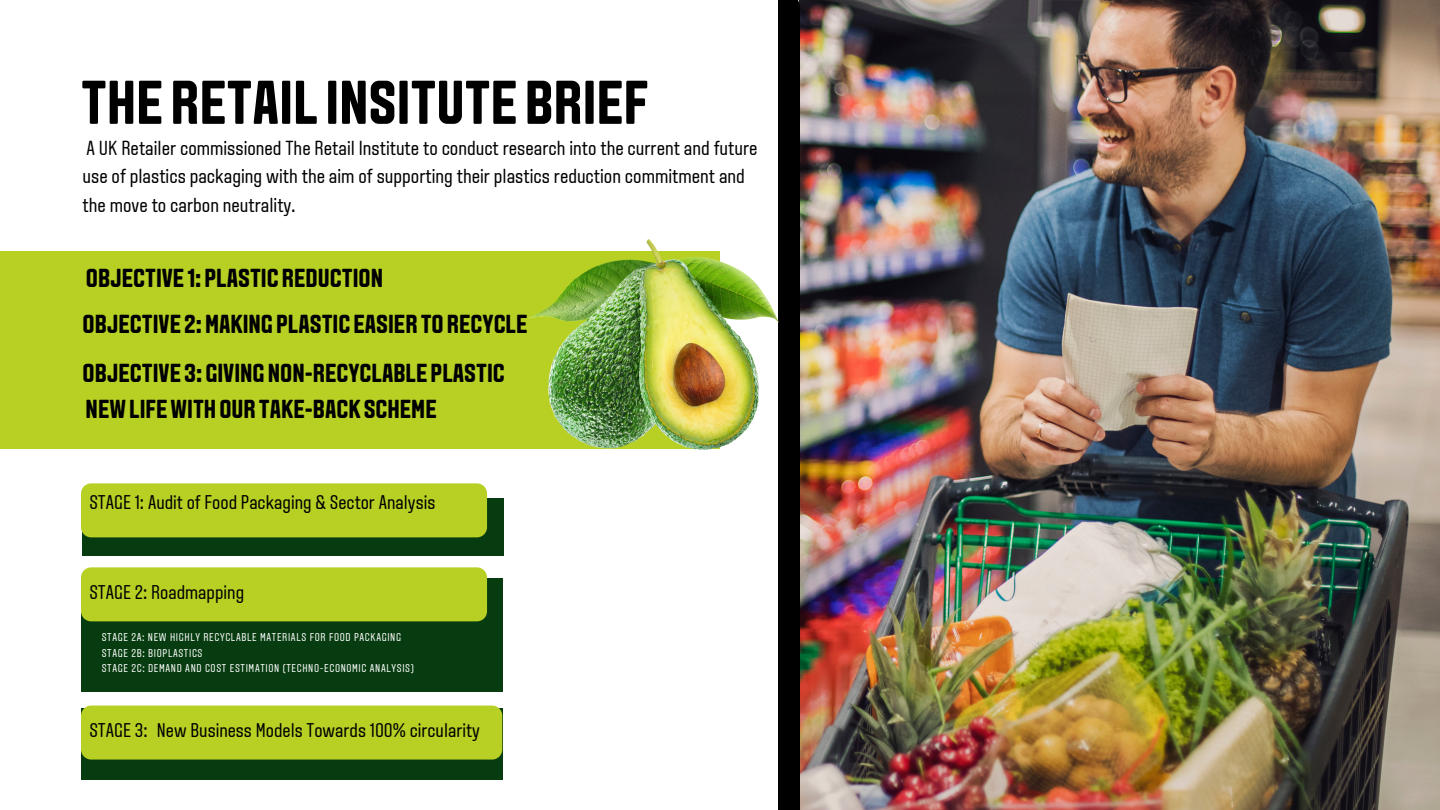
<style>
.page{position:relative;width:1440px;height:810px;background:#fff}
.page>*{position:absolute;margin:0;border:0;box-sizing:border-box;transform-origin:0 0}
.t1{font:700 61.6px "Aveny TLBU";color:#000}
.t2{font:700 26px/46.3px "Aveny TLBU";color:#000}
.t3{font:20.4px/28.5px "Aveny TLBU";color:#000}
.t4{font:19.9px "Aveny TLBU";color:#000}
.t5{font:11.3px/15.6px "Aveny TLBU";letter-spacing:.055em;color:#fff}
</style>
<div class="page">
<img style="left:800px;top:0;width:640px;height:810px">
<div style="left:82px;top:498px;width:421px;height:58px;background:#073c10"></div>
<div style="left:81px;top:483px;width:406px;height:54px;background:#b8cf24;border-radius:10px"></div>
<div style="left:82px;top:578px;width:421px;height:113px;background:#073c10"></div>
<div style="left:81px;top:567px;width:406px;height:54px;background:#b8cf24;border-radius:10px"></div>
<div style="left:81px;top:708px;width:421px;height:72px;background:#073c10"></div>
<div style="left:81px;top:706px;width:421px;height:54px;background:#b8cf24;border-radius:10px"></div>
<div style="left:779px;top:0;width:21px;height:810px;background:#000"></div>
<div style="left:0;top:251px;width:720px;height:198px;background:#b8cf24"></div>
<img style="left:528px;top:240px;width:251px;height:210px">
<h1 class="t1" style="left:81px;top:78px;width:569px">THERETAIL INSITUTE BRIEF</h1>
<p class="t3" style="left:83px;top:136px;width:676px">A UK Retailer commissioned The Retail Institute to conduct research into the current and future use of plastics packaging with the aim of supporting their plastics reduction commitment and the move to carbon neutrality.</p>
<p class="t2" style="left:83px;top:257px;width:446px">OBJECTIVE 1: PLASTICREDUCTION<br>OBJECTIVE 2:MAKING PLASTIC EASIERTORECYCLE</p>
<p class="t2" style="left:83px;top:357px;width:424px;line-height:36.3px">OBJECTIVE 3: GIVINGNON-RECYCLABLE PLASTIC<br>NEWLIFEWITHOURTAKE-BACKSCHEME</p>
<p class="t4" style="left:89px;top:494px;width:347px">STAGE 1: Audit of Food Packaging &amp; Sector Analysis</p>
<p class="t4" style="left:89px;top:584px;width:156px">STAGE 2: Roadmapping</p>
<p class="t5" style="left:102px;top:630px;width:314px">STAGE 2A: NEW HIGHLY RECYCLABLE MATERIALS FOR FOOD PACKAGING<br>STAGE 2B: BIOPLASTICS<br>STAGE 2C: DEMAND AND COST ESTIMATION (TECHNO-ECONOMIC ANALYSIS)</p>
<p class="t4" style="left:89px;top:722px;width:392px">STAGE 3: New Business Models Towards 100% circularity</p>
</div>
